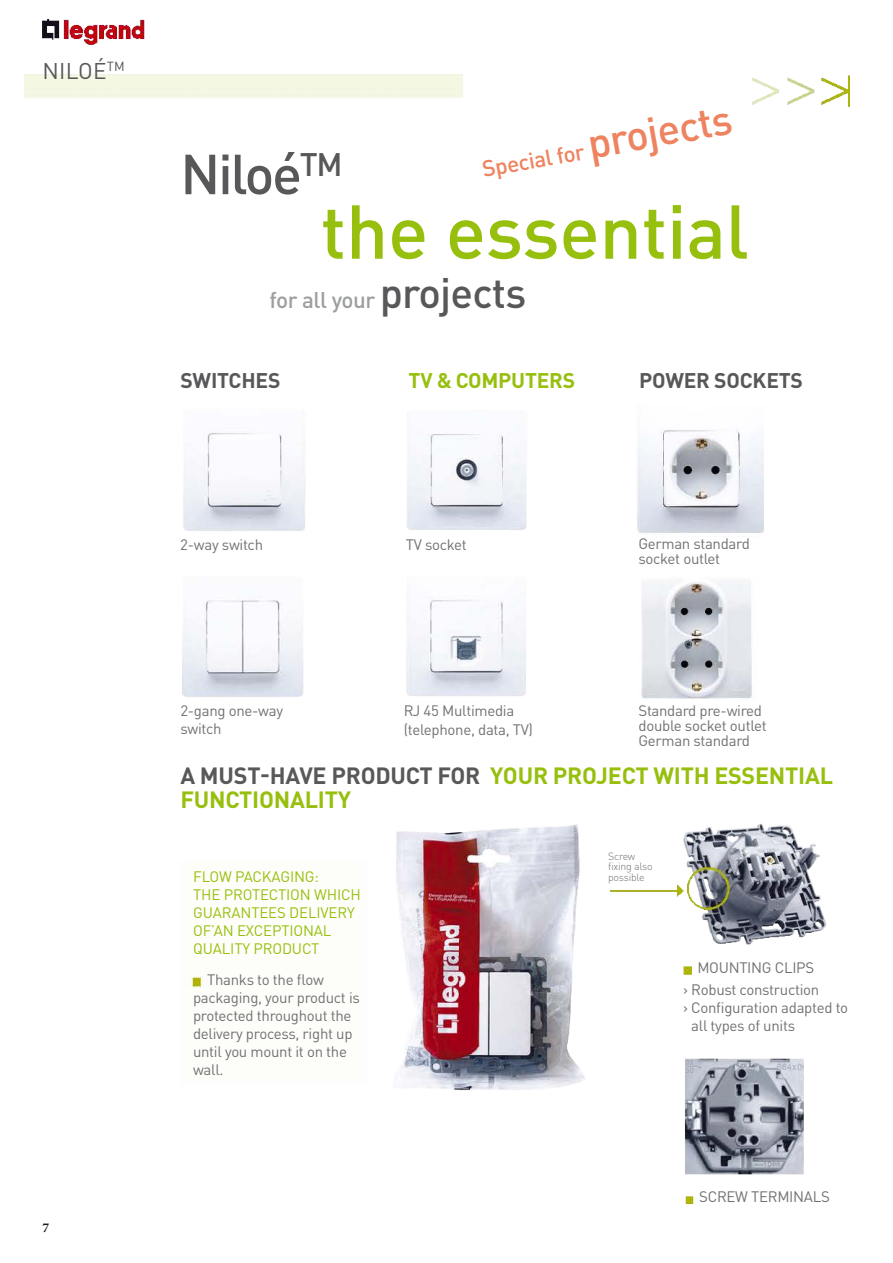
<style>
.page{position:relative;width:893px;height:1263px;background:#fff}
.page>*{position:absolute;margin:0;border:0;box-sizing:border-box;transform-origin:0 0}
.t1{font:500 75px "DIN Pro";letter-spacing:-.005em;color:#97bf0d}
.t2{font:500 55.5px "DIN Pro";letter-spacing:-.04em;color:#58585a}
.t3{font:700 23.25px/24px "DIN Pro";letter-spacing:-.01em;color:#97bf0d}
.t4{font:500 22.5px "DIN Pro";letter-spacing:-.02em;color:#9c9e9f}
.t5{font:500 22.5px "DIN Pro";color:#ee8360}
.t6{font:22.5px "DIN Pro";letter-spacing:.01em;color:#58585a}
.t7{font:700 21px "DIN Pro";letter-spacing:-.01em;color:#58585a}
.t8{font:700 21px "DIN Pro";letter-spacing:-.01em;color:#97bf0d}
.t9{font:15px/18px "DIN Pro";letter-spacing:-.02em;color:#707172}
.t10{font:15px/18px "DIN Pro";letter-spacing:-.01em;color:#97bf0d}
.t11{font:700 13.5px "Minion Pro";color:#1a171c}
.t12{font:300 10.5px/10.5px "DIN Pro";letter-spacing:-.02em;color:#707172}
.s1{font-size:42px}
.s2{font-size:42px;color:#58585a}
.s3{color:#58585a}
</style>
<div class="page">
<img style="left:25px;top:19px;width:824px;height:1185px">
<h3 class="t6" style="left:43px;top:55px;width:84px">NILOÉ<sup>TM</sup></h3>
<h3 class="t5" style="left:480px;top:154px;width:256px;rotate:-10deg">Special for <span class="s1">projects</span></h3>
<h2 class="t2" style="left:180px;top:136px;width:164px">Niloé<sup>TM</sup></h2>
<h1 class="t1" style="left:321px;top:181px;width:430px">the essential</h1>
<h3 class="t4" style="left:270px;top:285px;width:258px">for all your <span class="s2">projects</span></h3>
<h3 class="t7" style="left:180px;top:366px;width:102px">SWITCHES</h3>
<h3 class="t8" style="left:409px;top:366px;width:168px">TV &amp; COMPUTERS</h3>
<h3 class="t7" style="left:639px;top:366px;width:165px">POWER SOCKETS</h3>
<p class="t11" style="left:43px;top:1218px;width:8px">7</p>
<p class="t9" style="left:180px;top:535px;width:84px">2-way switch</p>
<p class="t9" style="left:406px;top:535px;width:63px">TV socket</p>
<p class="t9" style="left:638px;top:535px;width:113px;line-height:15px">German standard socket outlet</p>
<p class="t9" style="left:180px;top:701px;width:104px">2-gang one-way switch</p>
<p class="t9" style="left:404px;top:700px;width:131px;line-height:19.2px">RJ 45 Multimedia (telephone, data, TV)</p>
<p class="t9" style="left:638px;top:702px;width:130px;line-height:15px">Standard pre-wired double socket outlet<br>German standard</p>
<h3 class="t3" style="left:180px;top:762px;width:654px"><span class="s3">A MUST-HAVE PRODUCT FOR</span> YOUR PROJECT WITH ESSENTIAL<br>FUNCTIONALITY</h3>
<p class="t10" style="left:193px;top:867px;width:169px">FLOW PACKAGING:<br>THE PROTECTION WHICH<br>GUARANTEES DELIVERY<br>OF’AN EXCEPTIONAL<br>QUALITY PRODUCT</p>
<p class="t9" style="left:193px;top:970px;width:168px;text-indent:14px">Thanks to the flow packaging, your product is protected throughout the delivery process, right up until you mount it on the wall.</p>
<p class="t12" style="left:608px;top:850px;width:46px">Screw fixing also possible</p>
<p class="t9" style="left:683px;top:956px;width:138px;line-height:22.2px;text-indent:14px">MOUNTING CLIPS › Robust construction</p>
<p class="t9" style="left:691px;top:998px;width:158px;text-indent:-8px">› Configuration adapted to all types of units</p>
<p class="t9" style="left:699px;top:1187px;width:132px">SCREW TERMINALS</p>
</div>
